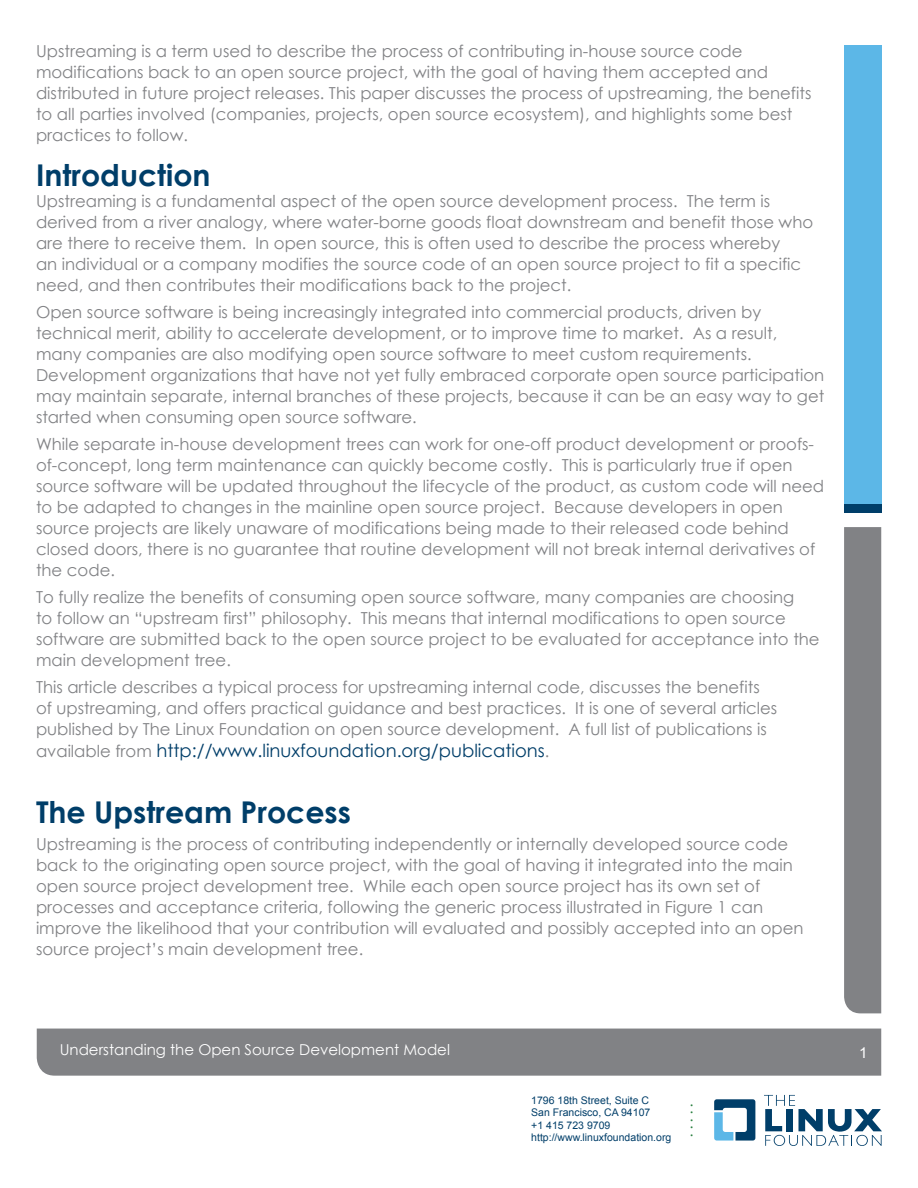
<style>
.page{position:relative;width:918px;height:1188px;background:#fff}
.page>*{position:absolute;margin:0;border:0;box-sizing:border-box;transform-origin:0 0}
.t1{font:700 30px "Century Gothic";color:#003e69}
.t2{font:18px "Century Gothic";color:#003e69}
.t3{font:16.5px/21px "Century Gothic";color:#818285}
.t4{font:15px "Century Gothic";color:#fff}
.t5{font:15px "Century Gothic";color:#277f3e}
.t6{font:15px "Arial";color:#fff}
.t7{font:10.5px/12.6px "Arial";color:#003e69}
.s1{font-size:16.5px;color:#818285}
</style>
<div class="page">
<div style="left:37px;top:1029px;width:844px;height:47px;background:#818285"></div>
<svg style="left:714px;top:1099px;width:41px;height:42px"></svg>
<svg style="left:764px;top:1095px;width:118px;height:51px"></svg>
<div style="left:844px;top:45px;width:37px;height:459px;background:#5cb7e7"></div>
<div style="left:844px;top:504px;width:37px;height:9px;background:#003e69"></div>
<div style="left:844px;top:527px;width:37px;height:486px;background:#818285"></div>
<p class="t3" style="left:36px;top:41px;width:777px">Upstreaming is a term used to describe the process of contributing in-house source code modifications back to an open source project, with the goal of having them accepted and distributed in future project releases. This paper discusses the process of upstreaming, the benefits to all parties involved (companies, projects, open source ecosystem), and highlights some best practices to follow.</p>
<h1 class="t1" style="left:36px;top:157px;width:176px">Introduction</h1>
<p class="t3" style="left:36px;top:191px;width:779px">Upstreaming is a fundamental aspect of the open source development process. The term is derived from a river analogy, where water-borne goods float downstream and benefit those who are there to receive them. In open source, this is often used to describe the process whereby<br>an individual or a company modifies the source code of an open source project to fit a specific need, and then contributes their modifications back to the project.</p>
<p class="t3" style="left:36px;top:302px;width:790px">Open source software is being increasingly integrated into commercial products, driven by technical merit, ability to accelerate development, or to improve time to market. As a result, many companies are also modifying open source software to meet custom requirements.<br>Development organizations that have not yet fully embraced corporate open source participation may maintain separate, internal branches of these projects, because it can be an easy way to get started when consuming open source software.</p>
<p class="t3" style="left:36px;top:434px;width:790px">While separate in-house development trees can work for one-off product development or proofs&shy;of-concept, long term maintenance can quickly become costly. This is particularly true if open source software will be updated throughout the lifecycle of the product, as custom code will need to be adapted to changes in the mainline open source project. Because developers in open source projects are likely unaware of modifications being made to their released code behind closed doors, there is no guarantee that routine development will not break internal derivatives of the code.</p>
<p class="t3" style="left:36px;top:587px;width:785px">To fully realize the benefits of consuming open source software, many companies are choosing<br>to follow an “upstream first” philosophy. This means that internal modifications to open source software are submitted back to the open source project to be evaluated for acceptance into the main development tree.</p>
<p class="t3" style="left:36px;top:677px;width:743px">This article describes a typical process for upstreaming internal code, discusses the benefits of upstreaming, and offers practical guidance and best practices. It is one of several articles published by The Linux Foundation on open source development. A full list of publications is</p>
<p class="t2" style="left:36px;top:739px;width:515px"><span class="s1">available from</span> http://www.linuxfoundation.org/publications<span class="s1">.</span></p>
<h1 class="t1" style="left:36px;top:793px;width:316px">The Upstream Process</h1>
<p class="t3" style="left:36px;top:833px;width:769px">Upstreaming is the process of contributing independently or internally developed source code back to the originating open source project, with the goal of having it integrated into the main open source project development tree. While each open source project has its own set of processes and acceptance criteria, following the generic process illustrated in Figure 1 can improve the likelihood that your contribution will evaluated and possibly accepted into an open source project’s main development tree.</p>
<p class="t4" style="left:60px;top:1040px;width:392px">Understanding the Open Source Development Model</p>
<p class="t6" style="left:859px;top:1043px;width:10px">1</p>
<p class="t7" style="left:531px;top:1094px;width:142px">1796 18th Street, Suite C<br>San Francisco, CA 94107<br>+1 415 723 9709 http://www.linuxfoundation.org</p>
<p class="t5" style="left:689px;top:1091px;width:6px">.</p>
<p class="t5" style="left:689px;top:1099px;width:6px">.</p>
<p class="t5" style="left:689px;top:1106px;width:6px">.</p>
<p class="t5" style="left:689px;top:1114px;width:6px">.</p>
<p class="t5" style="left:689px;top:1121px;width:6px">.</p>
</div>
